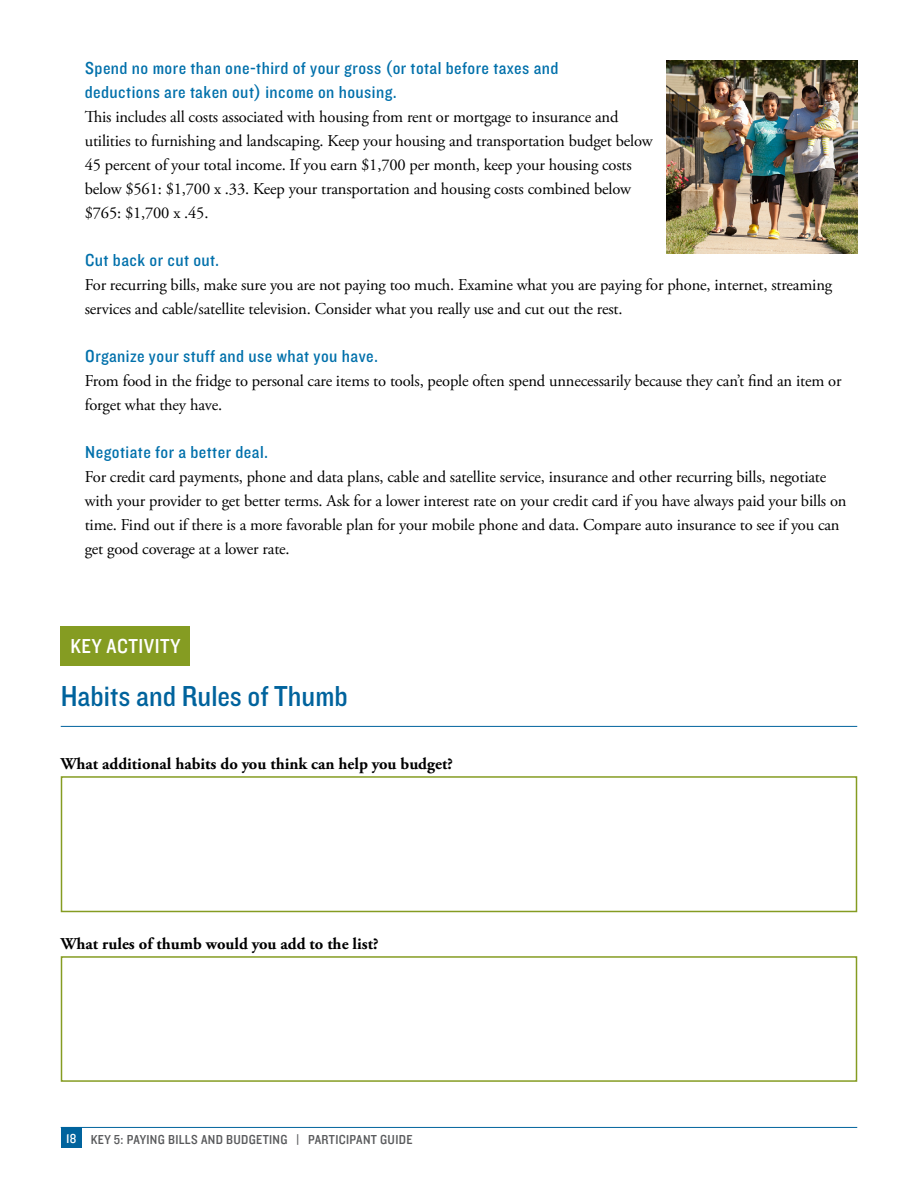
<style>
.page{position:relative;width:918px;height:1188px;background:#fff}
.page>*{position:absolute;margin:0;border:0;box-sizing:border-box;transform-origin:0 0}
.t1{font:30px "Knockout HTF30 Junior Welterwt";color:#00639d}
.t2{font:21px "Knockout HTF30 Junior Welterwt";letter-spacing:.025em;color:#fff}
.t3{font:18px/24px "Knockout HTF30 Junior Welterwt";letter-spacing:.025em;color:#0070ab}
.t4{font:16.5px/24px "Adobe Garamond Pro";letter-spacing:-.01em;color:#000}
.t5{font:700 16.5px "Adobe Garamond Pro";color:#000}
.t6{font:13.5px "Knockout HTF30 Junior Welterwt";letter-spacing:.025em;color:#58595b}
.s1{color:#fff}
</style>
<div class="page">
<div style="left:61px;top:1127px;width:21px;height:21px;background:#00639d"></div>
<hr style="left:61px;top:1127px;width:796px;height:1px;background:#00639d">
<div style="left:61px;top:626px;width:129px;height:40px;background:#859c22"></div>
<hr style="left:61px;top:726px;width:796px;height:1px;background:#00639d">
<div style="left:61px;top:776px;width:796px;height:136px;border:2px solid #859c22"></div>
<div style="left:61px;top:956px;width:796px;height:126px;border:2px solid #859c22"></div>
<img style="left:666px;top:61px;width:191px;height:193px">
<p class="t3" style="left:85px;top:57px;width:475px">Spend no more than one-third of your gross (or total before taxes and deductions are taken out) income on housing.</p>
<p class="t4" style="left:85px;top:106px;width:569px">This includes all costs associated with housing from rent or mortgage to insurance and utilities to furnishing and landscaping. Keep your housing and transportation budget below 45 percent of your total income. If you earn $1,700 per month, keep your housing costs below $561: $1,700 x .33. Keep your transportation and housing costs combined below $765: $1,700 x .45.</p>
<p class="t3" style="left:85px;top:249px;width:135px">Cut back or cut out.</p>
<p class="t4" style="left:85px;top:274px;width:749px">For recurring bills, make sure you are not paying too much. Examine what you are paying for phone, internet, streaming services and cable/satellite television. Consider what you really use and cut out the rest.</p>
<p class="t3" style="left:85px;top:345px;width:294px">Organize your stuff and use what you have.</p>
<p class="t4" style="left:85px;top:370px;width:758px">From food in the fridge to personal care items to tools, people often spend unnecessarily because they can’t find an item or forget what they have.</p>
<p class="t3" style="left:85px;top:441px;width:184px">Negotiate for a better deal.</p>
<p class="t4" style="left:85px;top:466px;width:763px">For credit card payments, phone and data plans, cable and satellite service, insurance and other recurring bills, negotiate with your provider to get better terms. Ask for a lower interest rate on your credit card if you have always paid your bills on time. Find out if there is a more favorable plan for your mobile phone and data. Compare auto insurance to see if you can get good coverage at a lower rate.</p>
<p class="t2" style="left:70px;top:635px;width:112px">KEY ACTIVITY</p>
<h1 class="t1" style="left:61px;top:680px;width:289px">Habits and Rules of Thumb</h1>
<p class="t5" style="left:61px;top:755px;width:394px">What additional habits do you think can help you budget?</p>
<p class="t5" style="left:61px;top:934px;width:319px">What rules of thumb would you add to the list?</p>
<p class="t6" style="left:66px;top:1132px;width:348px"><span class="s1">18</span> KEY 5: PAYING BILLS AND BUDGETING | PARTICIPANT GUIDE</p>
</div>
